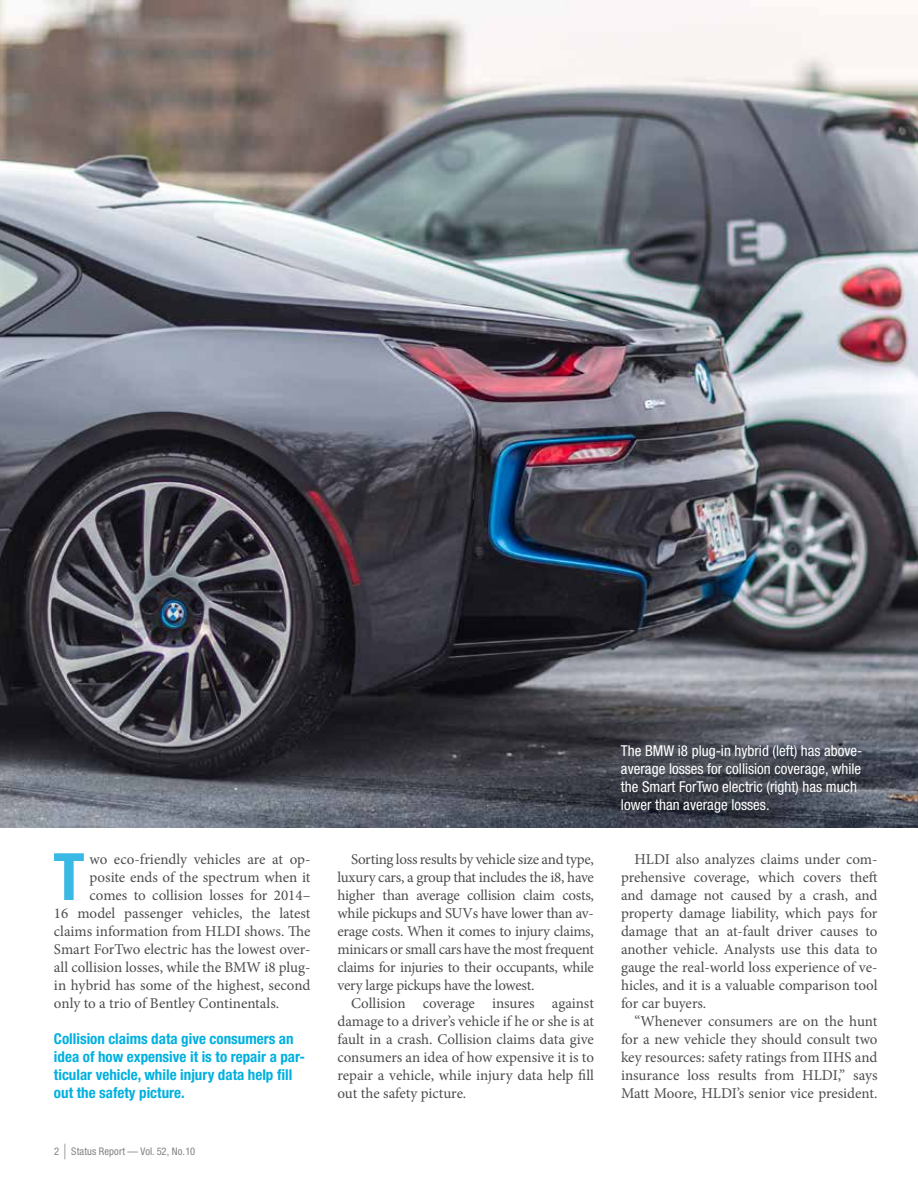
<style>
.page{position:relative;width:918px;height:1188px;background:#fff}
.page>*{position:absolute;margin:0;border:0;box-sizing:border-box;transform-origin:0 0}
.t1{font:700 condensed 65.4px "Helvetica Neue LT Pro";color:#39b9e3}
.t2{font:15px/18px "Minion Pro";letter-spacing:-.005em;color:#4c4c4e;text-align:justify}
.t3{font:condensed 15px/18px "Helvetica Neue LT Pro";color:#fff}
.t4{font:700 condensed 15px/18px "Helvetica Neue LT Pro";color:#00b0df}
.t5{font:condensed 10.5px "Helvetica Neue LT Pro";letter-spacing:.01em;color:#808284}
.s1{font-size:21px}
</style>
<div class="page">
<img style="left:0;top:0;width:918px;height:828px">
<h1 class="t1" style="left:53px;top:837px;width:33px">T</h1>
<p class="t2" style="left:90px;top:850px;width:222px">wo eco-friendly vehicles are at op-</p>
<p class="t2" style="left:90px;top:868px;width:222px">posite ends of the spectrum when it</p>
<p class="t2" style="left:90px;top:886px;width:222px">comes to collision losses for 2014–</p>
<p class="t2" style="left:54px;top:904px;width:258px">16 model passenger vehicles, the latest</p>
<p class="t2" style="left:54px;top:922px;width:258px">claims information from HLDI shows. The</p>
<p class="t2" style="left:54px;top:940px;width:258px">Smart ForTwo electric has the lowest over-</p>
<p class="t2" style="left:54px;top:958px;width:258px">all collision losses, while the BMW i8 plug-</p>
<p class="t2" style="left:54px;top:976px;width:258px">in hybrid has some of the highest, second</p>
<p class="t2" style="left:54px;top:994px;width:227px">only to a trio of Bentley Continentals.</p>
<p class="t4" style="left:54px;top:1029px;width:253px">Collision claims data give consumers an idea of how expensive it is to repair a par&shy;ticular vehicle, while injury data help fill out the safety picture.</p>
<p class="t5" style="left:54px;top:1145px;width:143px">2 <span class="s1">|</span> Status Report — Vol. 52, No. 10</p>
<p class="t2" style="left:338px;top:850px;width:258px;text-indent:14px">Sorting loss results by vehicle size and type, luxury cars, a group that includes the i8, have higher than average collision claim costs, while pickups and SUVs have lower than av&shy;erage costs. When it comes to injury claims, minicars or small cars have the most frequent claims for injuries to their occupants, while very large pickups have the lowest.</p>
<p class="t2" style="left:338px;top:994px;width:258px;text-indent:14px">Collision coverage insures against damage to a driver’s vehicle if he or she is at fault in a crash. Collision claims data give consumers an idea of how expensive it is to repair a vehicle, while injury data help fill out the safety picture.</p>
<p class="t3" style="left:621px;top:742px;width:243px">The BMW i8 plug-in hybrid (left) has above&shy;average losses for collision coverage, while the Smart ForTwo electric (right) has much lower than average losses.</p>
<p class="t2" style="left:621px;top:850px;width:258px;text-indent:14px">HLDI also analyzes claims under com&shy;prehensive coverage, which covers theft and damage not caused by a crash, and property damage liability, which pays for damage that an at-fault driver causes to another vehicle. Analysts use this data to gauge the real-world loss experience of ve&shy;hicles, and it is a valuable comparison tool for car buyers.</p>
<p class="t2" style="left:621px;top:1012px;width:258px;text-indent:14px">“Whenever consumers are on the hunt for a new vehicle they should consult two key resources: safety ratings from IIHS and insurance loss results from HLDI,” says Matt Moore, HLDI’s senior vice president.</p>
</div>
